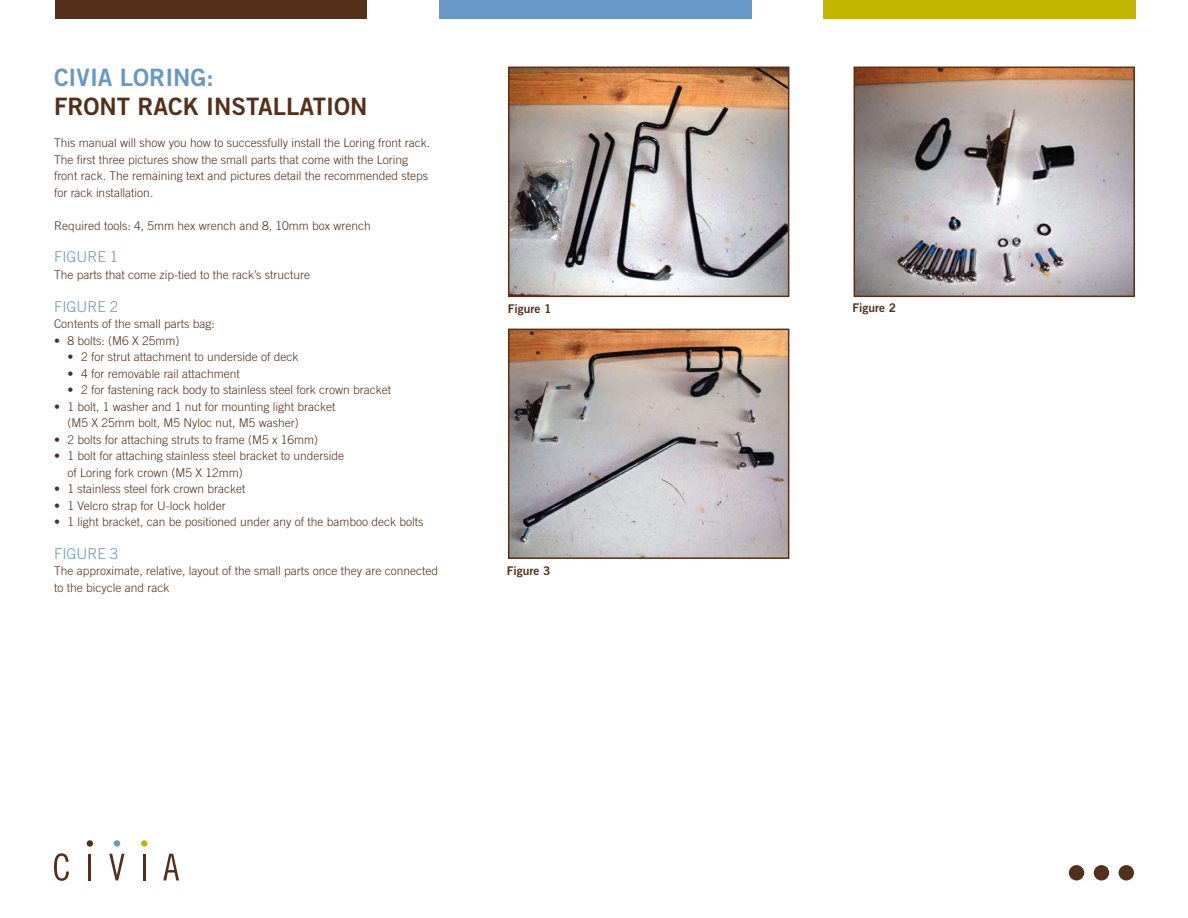
<style>
.page{position:relative;width:1188px;height:918px;background:#fff}
.page>*{position:absolute;margin:0;border:0;box-sizing:border-box;transform-origin:0 0}
.t1{font:24px "Trade Gothic Bold Two";color:#54301a}
.t2{font:24px "Trade Gothic Bold Two";color:#6799c8}
.t3{font:300 15px "Trade Gothic LT Std";color:#6799c8}
.t4{font:300 12px/16.5px "Trade Gothic LT Std";color:#54301a}
.t5{font:12px "Trade Gothic LT Std Bd 2";color:#54301a}
</style>
<div class="page">
<div style="left:439px;top:0;width:312px;height:19px;background:#6799c8"></div>
<div style="left:56px;top:0;width:311px;height:19px;background:#54301a"></div>
<div style="left:823px;top:0;width:313px;height:19px;background:#c3b600"></div>
<div style="left:1069px;top:865px;width:15px;height:15px;background:#54301a;border-radius:50%"></div>
<div style="left:1094px;top:865px;width:15px;height:15px;background:#54301a;border-radius:50%"></div>
<div style="left:1119px;top:865px;width:15px;height:15px;background:#54301a;border-radius:50%"></div>
<img style="left:511px;top:332px;width:275px;height:224px">
<div style="left:508px;top:329px;width:281px;height:230px;border:2px solid #54301a"></div>
<img style="left:511px;top:70px;width:275px;height:224px">
<div style="left:508px;top:67px;width:281px;height:230px;border:2px solid #54301a"></div>
<img style="left:857px;top:70px;width:275px;height:224px">
<div style="left:854px;top:67px;width:281px;height:230px;border:2px solid #54301a"></div>
<svg style="left:54px;top:853px;width:15px;height:28px"></svg>
<hr style="left:88px;top:854px;width:3px;height:26px;background:#54301a">
<svg style="left:109px;top:854px;width:16px;height:26px"></svg>
<hr style="left:143px;top:854px;width:2px;height:26px;background:#54301a">
<svg style="left:163px;top:854px;width:16px;height:26px"></svg>
<div style="left:141px;top:840px;width:6px;height:7px;background:#c3b600;border-radius:50%"></div>
<div style="left:114px;top:840px;width:6px;height:7px;background:#6799c8;border-radius:50%"></div>
<div style="left:87px;top:840px;width:6px;height:7px;background:#54301a;border-radius:50%"></div>
<h1 class="t2" style="left:54px;top:63px;width:161px">CIVIA LORING:</h1>
<h1 class="t1" style="left:54px;top:91px;width:30px">FRON</h1>
<h1 class="t1" style="left:117px;top:91px;width:223px">T RACK IN STALLATION</h1>
<p class="t4" style="left:54px;top:135px;width:378px">This manual will show you how to successfully install the Loring front rack.<br>The first three pictures show the small parts that come with the Loring front rack. The remaining text and pictures detail the recommended steps for rack installation.</p>
<p class="t4" style="left:54px;top:217px;width:318px">Required tools: 4, 5mm hex wrench and 8, 10mm box wrench</p>
<p class="t3" style="left:54px;top:248px;width:66px">FIGURE 1</p>
<p class="t4" style="left:54px;top:266px;width:258px">The parts that come zip-tied to the rack’s structure</p>
<p class="t3" style="left:54px;top:297px;width:66px">FIGURE 2</p>
<p class="t4" style="left:54px;top:315px;width:162px">Contents of the small parts bag:</p>
<p class="t4" style="left:54px;top:332px;width:127px">• 8 bolts: (M6 X 25mm)</p>
<p class="t4" style="left:68px;top:348px;width:232px">• 2 for strut attachment to underside of deck</p>
<p class="t4" style="left:68px;top:365px;width:174px">• 4 for removable rail attachment</p>
<p class="t4" style="left:68px;top:381px;width:325px">• 2 for fastening rack body to stainless steel fork crown bracket</p>
<p class="t4" style="left:68px;top:398px;width:270px;text-indent:-14px">• 1 bolt, 1 washer and 1 nut for mounting light bracket (M5 X 25mm bolt, M5 Nyloc nut, M5 washer)</p>
<p class="t4" style="left:54px;top:431px;width:266px">• 2 bolts for attaching struts to frame (M5 x 16mm)</p>
<p class="t4" style="left:68px;top:447px;width:278px;text-indent:-14px">• 1 bolt for attaching stainless steel bracket to underside of Loring fork crown (M5 X 12mm)</p>
<p class="t4" style="left:54px;top:480px;width:193px">• 1 stainless steel fork crown bracket</p>
<p class="t4" style="left:54px;top:497px;width:173px">• 1 Velcro strap for U-lock holder</p>
<p class="t4" style="left:54px;top:513px;width:371px">• 1 light bracket, can be positioned under any of the bamboo deck bolts</p>
<p class="t3" style="left:54px;top:545px;width:66px">FIGURE 3</p>
<p class="t4" style="left:54px;top:563px;width:386px">The approximate, relative, layout of the small parts once they are connected to the bicycle and rack</p>
<p class="t5" style="left:507px;top:564px;width:45px">Figure 3</p>
<p class="t5" style="left:508px;top:302px;width:45px">Figure 1</p>
<p class="t5" style="left:853px;top:300px;width:45px">Figure 2</p>
</div>
